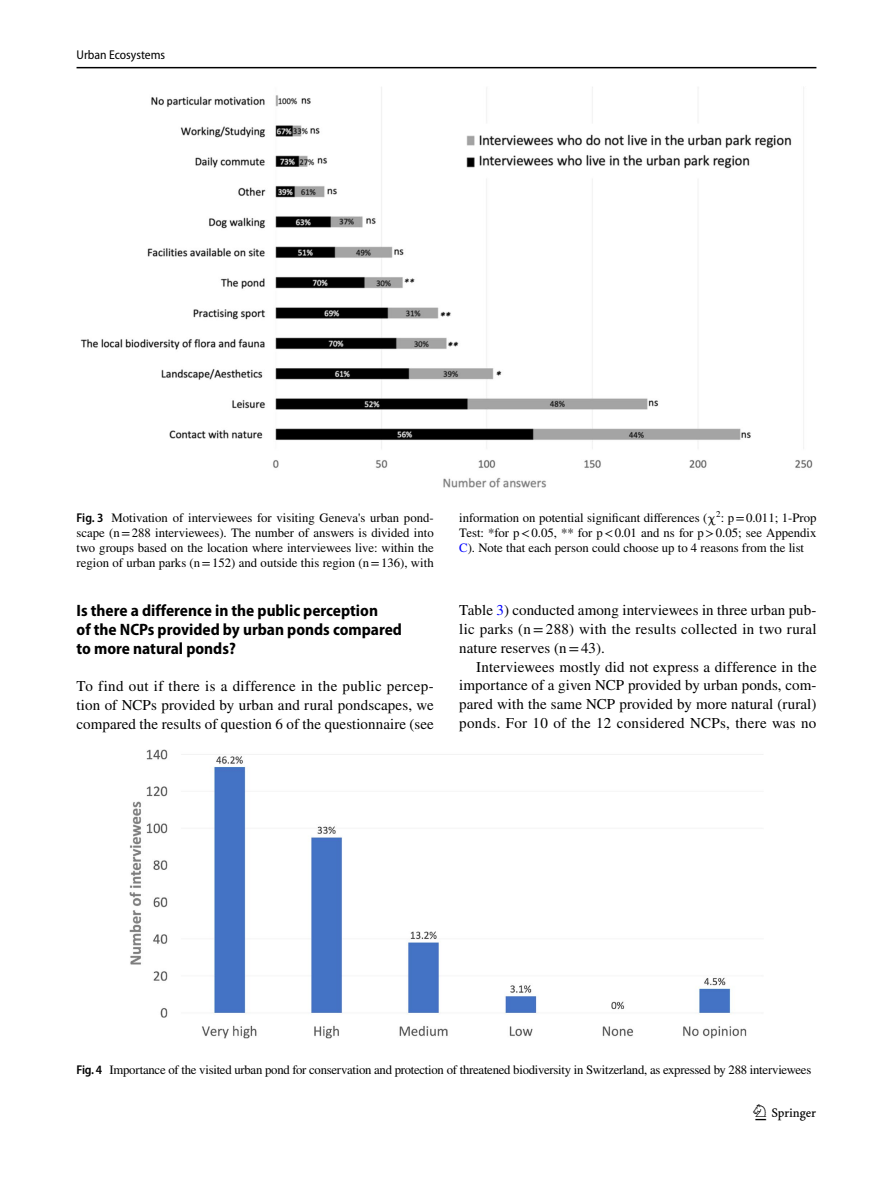
<style>
.page{position:relative;width:893px;height:1187px;background:#fff}
.page>*{position:absolute;margin:0;border:0;box-sizing:border-box;transform-origin:0 0}
.t1{font:22.5px "Springnew Regular 3";color:#000}
.t2{font:700 semi-condensed 16.5px/18.8px "Myriad Pro";color:#000}
.t3{font:15px/18.8px "STIX";letter-spacing:.005em;color:#000;text-align:justify}
.t4{font:12.75px/15px "STIX";letter-spacing:-.02em;color:#000;text-align:justify}
.t5{font:semi-condensed 12.75px "Myriad Pro";color:#000}
.s1{font-family:"Myriad Pro";font-weight:600;font-stretch:semi-condensed}
.s2{font-family:"Code 2000"}
.s3{color:#00f}
</style>
<div class="page">
<hr style="left:77px;top:67px;width:739px;height:1px;background:#000">
<img style="left:80px;top:87px;width:732px;height:400px">
<img style="left:130px;top:749px;width:633px;height:289px">
<p class="t5" style="left:77px;top:48px;width:90px">Urban Ecosystems</p>
<p class="t4" style="left:77px;top:511px;width:359px"><span class="s1">Fig. 3</span> Motivation of interviewees for visiting Geneva's urban pond&shy;scape (n=288 interviewees). The number of answers is divided into two groups based on the location where interviewees live: within the region of urban parks (n=152) and outside this region (n=136), with</p>
<p class="t4" style="left:459px;top:511px;width:359px">information on potential significant differences (<span class="s2">χ</span><sup>2</sup>: p=0.011; 1-Prop Test: *for p&lt;0.05, ** for p&lt;0.01 and ns for p&gt;0.05; see Appendix <span class="s3">C</span>). Note that each person could choose up to 4 reasons from the list</p>
<p class="t2" style="left:77px;top:601px;width:327px">Is there a difference in the public perception<br>of the NCPs provided by urban ponds compared to more natural ponds?</p>
<p class="t3" style="left:77px;top:678px;width:359px">To find out if there is a difference in the public percep&shy;tion of NCPs provided by urban and rural pondscapes, we compared the results of question 6 of the questionnaire (see</p>
<p class="t3" style="left:459px;top:601px;width:359px">Table <span class="s3">3</span>) conducted among interviewees in three urban pub&shy;lic parks (n=288) with the results collected in two rural nature reserves (n=43).</p>
<p class="t3" style="left:459px;top:658px;width:359px;text-indent:17px">Interviewees mostly did not express a difference in the importance of a given NCP provided by urban ponds, com&shy;pared with the same NCP provided by more natural (rural) ponds. For 10 of the 12 considered NCPs, there was no</p>
<p class="t4" style="left:77px;top:1062px;width:736px"><span class="s1">Fig. 4</span> Importance of the visited urban pond for conservation and protection of threatened biodiversity in Switzerland, as expressed by 288 interviewees</p>
<h1 class="t1" style="left:755px;top:1104px;width:62px">1 3</h1>
</div>
